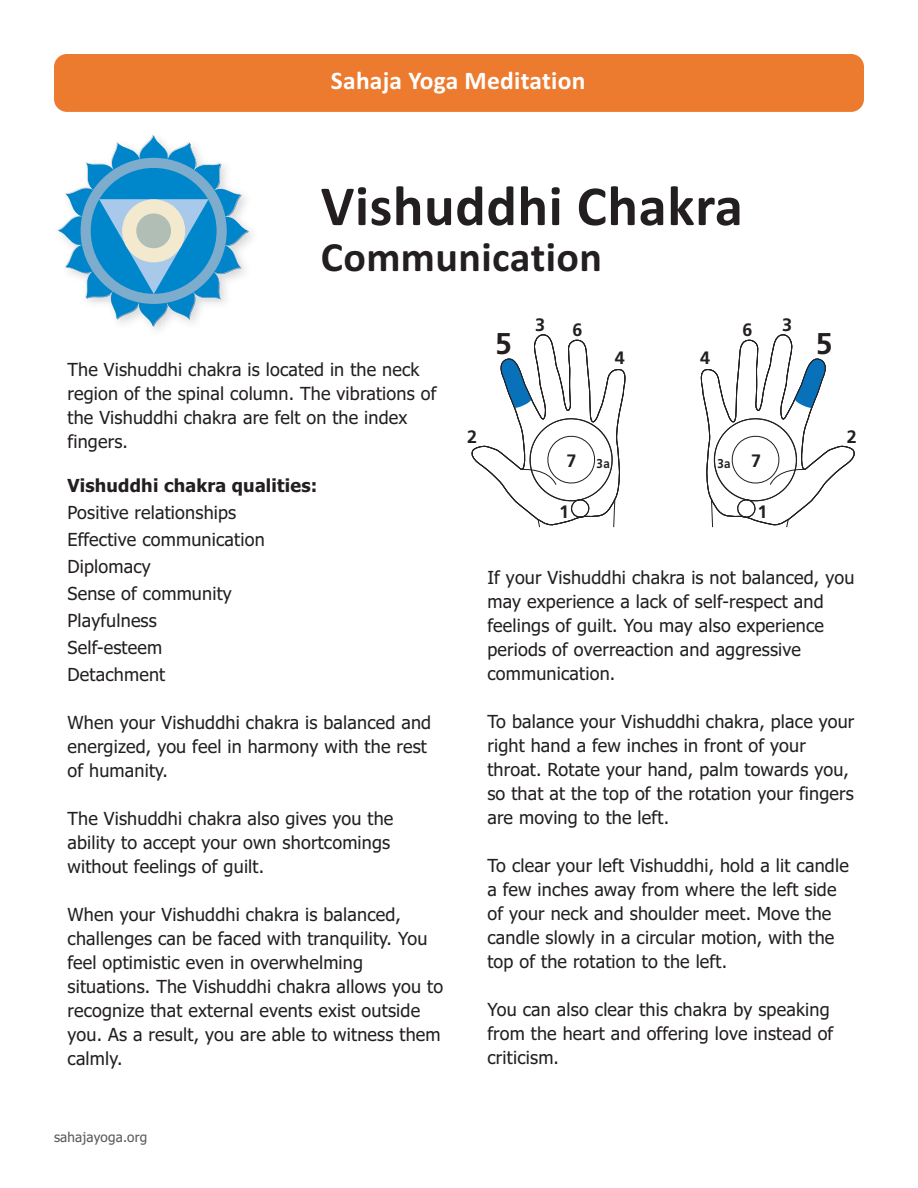
<style>
.page{position:relative;width:918px;height:1188px;background:#fff}
.page>*{position:absolute;margin:0;border:0;box-sizing:border-box;transform-origin:0 0}
.t1{font:700 57px "Calibri";letter-spacing:.01em;color:#231f20}
.t2{font:700 42px "Calibri";letter-spacing:.01em;color:#231f20}
.t3{font:700 30px "Frutiger";color:#231f20}
.t4{font:700 25.5px "Calibri";letter-spacing:.01em;color:#fff}
.t5{font:18px/24px "Tahoma";letter-spacing:.01em;color:#231f20}
.t6{font:700 18px "Tahoma";letter-spacing:.01em;color:#231f20}
.t7{font:700 18px "Frutiger";color:#231f20}
.t8{font:13.5px "Tahoma";letter-spacing:.015em;color:#57585a}
.t9{font:700 12.9px "Frutiger";color:#231f20;scale:.9 1}
</style>
<div class="page">
<svg style="left:57px;top:135px;width:193px;height:184px"></svg>
<div style="left:122px;top:199px;width:63px;height:63px;background:#f3e9ce;border-radius:50%"></div>
<div style="left:136px;top:214px;width:35px;height:34px;background:#b1beb5;border-radius:50%"></div>
<img style="left:57px;top:153px;width:82px;height:21px">
<img style="left:167px;top:152px;width:83px;height:22px">
<img style="left:57px;top:268px;width:53px;height:34px">
<img style="left:194px;top:274px;width:56px;height:28px">
<img style="left:116px;top:319px;width:45px;height:11px">
<img style="left:161px;top:310px;width:89px;height:18px">
<div style="left:54px;top:54px;width:810px;height:58px;background:#ec7b2f;border-radius:13px"></div>
<svg style="left:471px;top:334px;width:384px;height:194px"></svg>
<div style="left:490px;top:331px;width:27px;height:27px;background:#fff"></div>
<div style="left:811px;top:331px;width:27px;height:27px;background:#fff"></div>
<h3 class="t4" style="left:331px;top:65px;width:256px">Sahaja Yoga Meditation</h3>
<h1 class="t1" style="left:321px;top:172px;width:424px">Vishuddhi Chakra</h1>
<h2 class="t2" style="left:321px;top:232px;width:283px">Communication</h2>
<p class="t5" style="left:68px;top:358px;width:370px">The Vishuddhi chakra is located in the neck region of the spinal column. The vibrations of the Vishuddhi chakra are felt on the index fingers.</p>
<p class="t6" style="left:68px;top:475px;width:251px">Vishuddhi chakra qualities:</p>
<p class="t5" style="left:68px;top:499px;width:199px;line-height:27px">Positive relationships<br>Effective communication<br>Diplomacy<br>Sense of community<br>Playfulness<br>Self-esteem<br>Detachment</p>
<p class="t5" style="left:68px;top:711px;width:365px">When your Vishuddhi chakra is balanced and energized, you feel in harmony with the rest of humanity.</p>
<p class="t5" style="left:68px;top:807px;width:327px">The Vishuddhi chakra also gives you the ability to accept your own shortcomings without feelings of guilt.</p>
<p class="t5" style="left:68px;top:903px;width:377px">When your Vishuddhi chakra is balanced, challenges can be faced with tranquility. You feel optimistic even in overwhelming situations. The Vishuddhi chakra allows you to recognize that external events exist outside you. As a result, you are able to witness them calmly.</p>
<p class="t7" style="left:535px;top:317px;width:11px">3</p>
<p class="t7" style="left:782px;top:317px;width:11px">3</p>
<p class="t7" style="left:615px;top:351px;width:11px">4</p>
<p class="t7" style="left:700px;top:351px;width:11px">4</p>
<p class="t7" style="left:573px;top:322px;width:11px">6</p>
<p class="t7" style="left:742px;top:322px;width:11px">6</p>
<h3 class="t3" style="left:495px;top:331px;width:18px">5</h3>
<h3 class="t3" style="left:816px;top:331px;width:18px">5</h3>
<p class="t7" style="left:498px;top:344px;width:11px">5</p>
<p class="t7" style="left:819px;top:344px;width:11px">5</p>
<p class="t7" style="left:467px;top:429px;width:11px">2</p>
<p class="t7" style="left:847px;top:429px;width:11px">2</p>
<p class="t7" style="left:566px;top:454px;width:11px">7</p>
<p class="t7" style="left:751px;top:454px;width:11px">7</p>
<p class="t9" style="left:597px;top:458px;width:16px">3a</p>
<p class="t9" style="left:717px;top:458px;width:16px">3a</p>
<p class="t7" style="left:559px;top:505px;width:11px">1</p>
<p class="t7" style="left:757px;top:505px;width:11px">1</p>
<p class="t5" style="left:487px;top:566px;width:369px">If your Vishuddhi chakra is not balanced, you may experience a lack of self-respect and feelings of guilt. You may also experience periods of overreaction and aggressive communication.</p>
<p class="t5" style="left:487px;top:710px;width:369px">To balance your Vishuddhi chakra, place your right hand a few inches in front of your throat. Rotate your hand, palm towards you, so that at the top of the rotation your fingers are moving to the left.</p>
<p class="t5" style="left:487px;top:854px;width:363px">To clear your left Vishuddhi, hold a lit candle a few inches away from where the left side of your neck and shoulder meet. Move the candle slowly in a circular motion, with the top of the rotation to the left.</p>
<p class="t5" style="left:487px;top:998px;width:347px">You can also clear this chakra by speaking from the heart and offering love instead of criticism.</p>
<p class="t8" style="left:54px;top:1130px;width:95px">sahajayoga.org</p>
</div>
